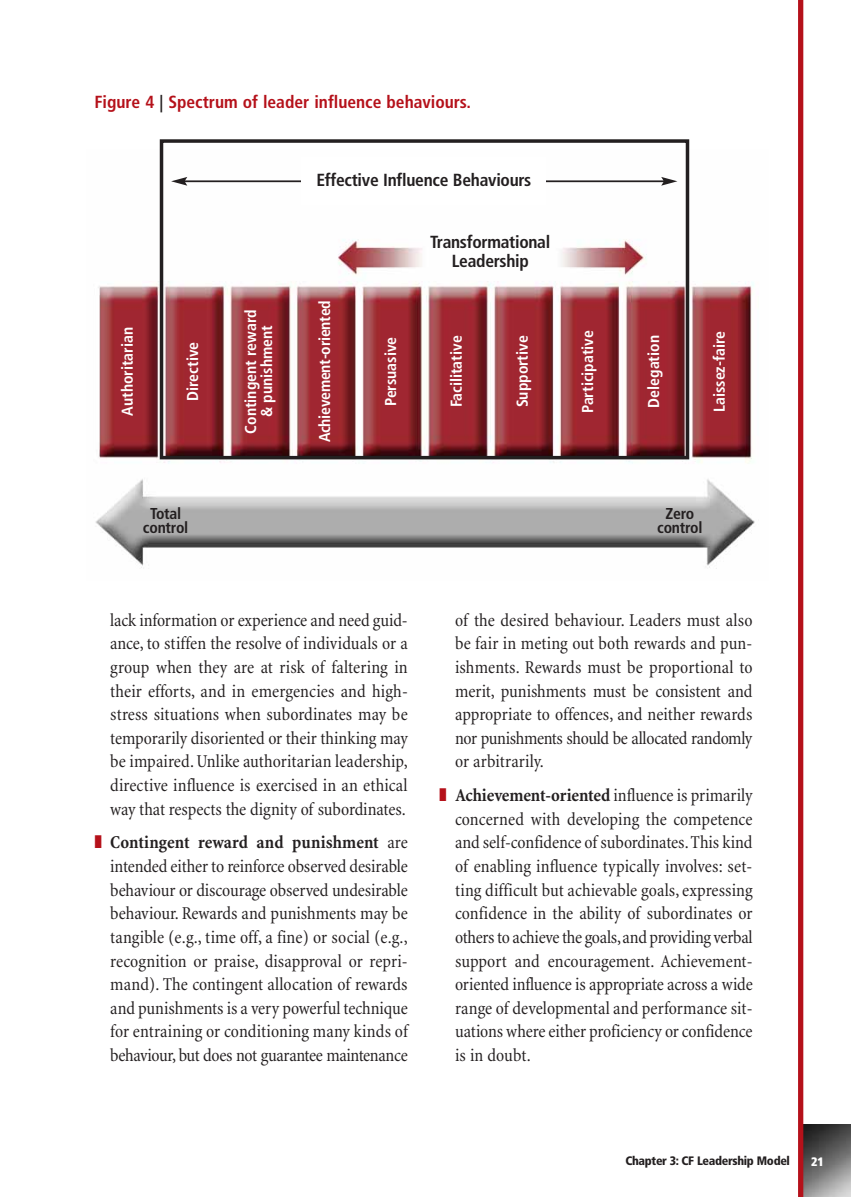
<style>
.page{position:relative;width:851px;height:1197px;background:#fff}
.page>*{position:absolute;margin:0;border:0;box-sizing:border-box;transform-origin:0 0}
.t1{font:condensed 18.38px/23.6px "Minion";letter-spacing:-.01em;color:#231f20;text-align:justify}
.t2{font:700 condensed 17.5px/19.2px "Frutiger";letter-spacing:-.015em;color:#231f20;text-align:center}
.t3{font:700 condensed 17.5px "Frutiger";color:#b5111a}
.t4{font:700 condensed 15.75px/15.8px "Frutiger";color:#fff;text-align:center}
.t5{font:700 condensed 15.75px/14px "Frutiger";letter-spacing:-.015em;color:#231f20;text-align:center}
.t6{font:900 condensed 12.25px "Frutiger";letter-spacing:-.025em;color:#231f20}
.t7{font:900 condensed 12.25px "Frutiger";color:#fff}
.s1{color:#231f20}
.s2{color:#b5111a}
.s3{font-weight:700}
</style>
<div class="page">
<img style="left:803px;top:1124px;width:47px;height:73px">
<div style="left:798px;top:0;width:5px;height:1197px;background:#b5111a"></div>
<img style="left:95px;top:149px;width:660px;height:420px">
<div style="left:160px;top:139px;width:529px;height:320px;border:4px solid #231f20"></div>
<hr style="left:184px;top:180px;width:480px;height:2px;background:#231f20">
<svg style="left:171px;top:177px;width:16px;height:9px"></svg>
<svg style="left:661px;top:177px;width:16px;height:9px"></svg>
<div style="left:302px;top:158px;width:244px;height:47px;background:#fff"></div>
<p class="t3" style="left:94px;top:94px;width:378px">Figure 4 <span class="s1">|</span> Spectrum of leader influence behaviours.</p>
<p class="t2" style="left:316px;top:172px;width:216px">Effective Influence Behaviours</p>
<p class="t4" style="left:121px;top:416px;width:90px;rotate:-90deg">Authoritarian</p>
<p class="t4" style="left:186px;top:401px;width:61px;rotate:-90deg">Directive</p>
<p class="t4" style="left:244px;top:434px;width:126px;rotate:-90deg">Contingent reward &amp; punishment</p>
<p class="t4" style="left:318px;top:442px;width:144px;rotate:-90deg">Achievement-oriented</p>
<p class="t2" style="left:430px;top:234px;width:121px">Transformational<br>Leadership</p>
<p class="t4" style="left:384px;top:406px;width:71px;rotate:-90deg">Persuasive</p>
<p class="t4" style="left:450px;top:407px;width:73px;rotate:-90deg">Facilitative</p>
<p class="t4" style="left:515px;top:407px;width:74px;rotate:-90deg">Supportive</p>
<p class="t4" style="left:581px;top:413px;width:84px;rotate:-90deg">Participative</p>
<p class="t4" style="left:647px;top:408px;width:74px;rotate:-90deg">Delegation</p>
<p class="t4" style="left:712px;top:412px;width:83px;rotate:-90deg">Laissez-faire</p>
<p class="t5" style="left:143px;top:508px;width:47px">Total control</p>
<p class="t5" style="left:657px;top:508px;width:47px">Zero control</p>
<p class="t1" style="left:110px;top:610px;width:299px">lack information or experience and need guid&shy;ance, to stiffen the resolve of individuals or a group when they are at risk of faltering in their efforts, and in emergencies and high&shy;stress situations when subordinates may be temporarily disoriented or their thinking may be impaired. Unlike authoritarian leadership, directive influence is exercised in an ethical way that respects the dignity of subordinates.</p>
<p class="t1" style="left:110px;top:832px;width:299px;text-indent:-16px"><span class="s2">❚</span> <span class="s3">Contingent reward and punishment</span> are intended either to reinforce observed desirable behaviour or discourage observed undesirable behaviour. Rewards and punishments may be tangible (e.g., time off, a fine) or social (e.g., recognition or praise, disapproval or repri&shy;mand). The contingent allocation of rewards and punishments is a very powerful technique for entraining or conditioning many kinds of behaviour, but does not guarantee maintenance</p>
<p class="t1" style="left:455px;top:610px;width:299px">of the desired behaviour. Leaders must also be fair in meting out both rewards and pun&shy;ishments. Rewards must be proportional to merit, punishments must be consistent and appropriate to offences, and neither rewards nor punishments should be allocated randomly or arbitrarily.</p>
<p class="t1" style="left:455px;top:785px;width:299px;text-indent:-16px"><span class="s2">❚</span> <span class="s3">Achievement-oriented</span> influence is primarily concerned with developing the competence and self-confidence of subordinates.This kind of enabling influence typically involves: set&shy;ting difficult but achievable goals, expressing confidence in the ability of subordinates or others to achieve the goals,and providing verbal support and encouragement. Achievement&shy;oriented influence is appropriate across a wide range of developmental and performance sit&shy;uations where either proficiency or confidence is in doubt.</p>
<p class="t6" style="left:625px;top:1156px;width:166px">Chapter 3: CF Leadership Model</p>
<p class="t7" style="left:811px;top:1157px;width:14px">21</p>
</div>
